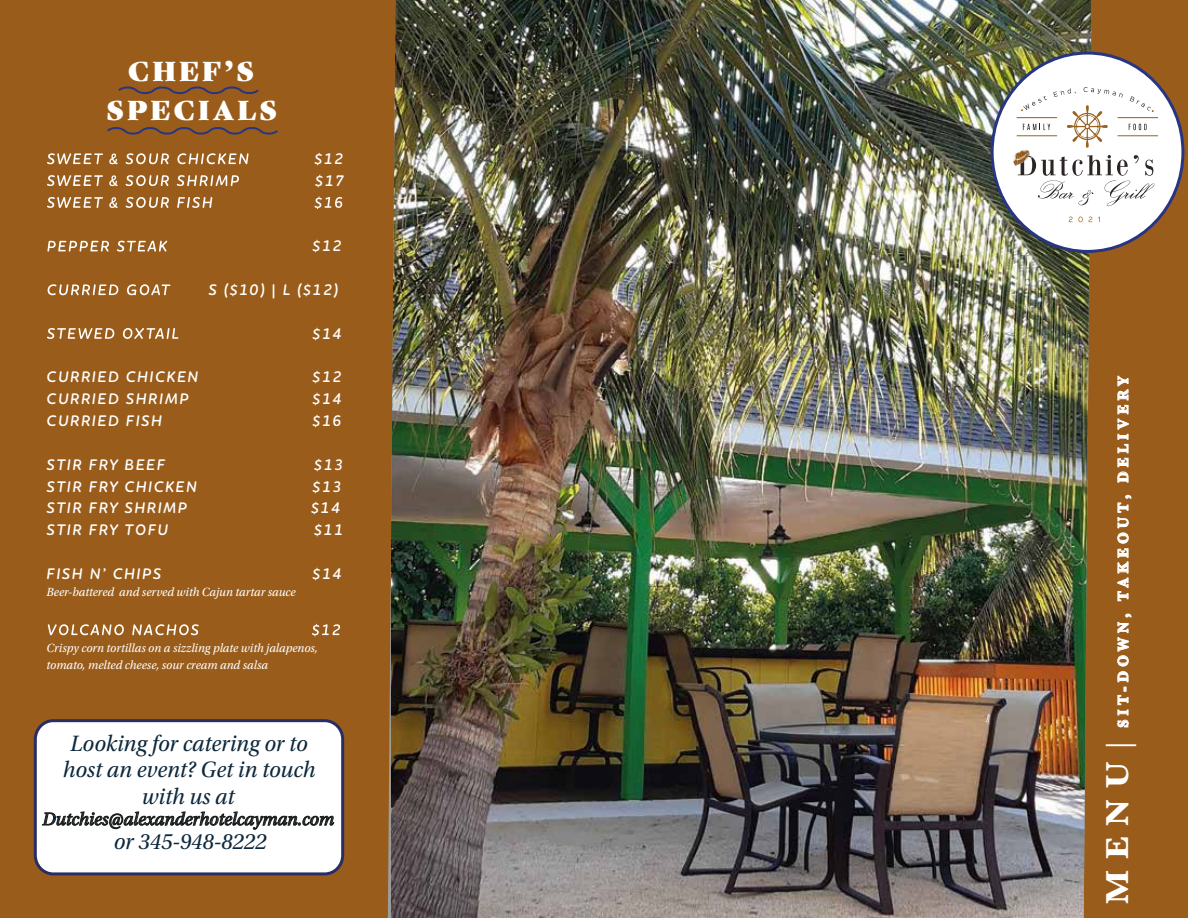
<style>
.page{position:relative;width:1188px;height:918px;background:#995c1b}
.page>*{position:absolute;margin:0;border:0;box-sizing:border-box;transform-origin:0 0}
.t1{font:26.55px/39.3px "Gastromond";letter-spacing:.15em;color:#fff;text-align:center;scale:.96 1}
.t2{font:italic 23.4px/26.5px "Utopia Std";color:#0d283b;text-align:center;scale:.96 1}
.t3{font:italic 18.75px "Utopia Std";color:#0d283b;scale:.96 1}
.t4{font:italic 600 15.6px/21.9px "Houschka Rounded";letter-spacing:.115em;color:#fff;scale:.96 1}
.t5{font:700 15.3px "Baskerville";letter-spacing:.305em;color:#fff;scale:.92 1}
.t6{font:italic 12.45px/17.1px "Utopia Std";color:#fff;scale:.96 1}
.s1{font-size:33px}
.s2{font-weight:400;font-size:33px}
</style>
<div class="page">
<svg style="left:47px;top:153px;width:202px;height:11px"></svg>
<svg style="left:47px;top:175px;width:192px;height:11px"></svg>
<svg style="left:47px;top:196px;width:295px;height:13px"></svg>
<svg style="left:47px;top:241px;width:120px;height:11px"></svg>
<svg style="left:48px;top:284px;width:122px;height:11px"></svg>
<svg style="left:47px;top:328px;width:131px;height:11px"></svg>
<svg style="left:48px;top:624px;width:292px;height:12px"></svg>
<svg style="left:1117px;top:613px;width:15px;height:115px"></svg>
<svg style="left:1117px;top:495px;width:15px;height:107px"></svg>
<svg style="left:1117px;top:375px;width:12px;height:108px"></svg>
<svg style="left:118px;top:86px;width:141px;height:8px"></svg>
<svg style="left:107px;top:127px;width:171px;height:8px"></svg>
<div style="left:35px;top:721px;width:308px;height:153px;background:#fff;border-radius:18px"></div>
<div style="left:34px;top:719px;width:310px;height:156px;border:3px solid #282d64;border-radius:18px"></div>
<svg style="left:42px;top:811px;width:292px;height:19px"></svg>
<img style="left:391px;top:0;width:700px;height:918px">
<div style="left:992px;top:53px;width:191px;height:198px;background:#fff;border-radius:50%"></div>
<hr style="left:1118px;top:135px;width:40px;height:1px;background:#9a601d">
<hr style="left:1118px;top:117px;width:40px;height:1px;background:#9a601d">
<svg style="left:1069px;top:217px;width:14px;height:5px"></svg>
<svg style="left:1013px;top:87px;width:141px;height:119px"></svg>
<img style="left:1018px;top:155px;width:14px;height:10px">
<img style="left:1018px;top:156px;width:14px;height:8px">
<h1 class="t1" style="left:107px;top:49px;width:178px">CHEF’S<br>SPECIALS</h1>
<p class="t4" style="left:314px;top:148px;width:33px">$12 $17</p>
<p class="t4" style="left:313px;top:235px;width:32px">$12</p>
<p class="t4" style="left:209px;top:279px;width:137px">S ($10) | L ($12)</p>
<p class="t4" style="left:313px;top:322px;width:32px">$14</p>
<p class="t4" style="left:47px;top:366px;width:159px">CURRIED CHICKEN</p>
<p class="t4" style="left:313px;top:366px;width:32px">$12</p>
<p class="t4" style="left:47px;top:388px;width:149px">CURRIED SHRIMP</p>
<p class="t4" style="left:313px;top:388px;width:32px">$14</p>
<p class="t4" style="left:47px;top:410px;width:122px">CURRIED FISH</p>
<p class="t4" style="left:313px;top:410px;width:32px">$16</p>
<p class="t4" style="left:47px;top:453px;width:125px">STIR FRY BEEF</p>
<p class="t4" style="left:314px;top:453px;width:32px">$13</p>
<p class="t4" style="left:47px;top:475px;width:158px">STIR FRY CHICKEN</p>
<p class="t4" style="left:313px;top:475px;width:32px">$13</p>
<p class="t4" style="left:47px;top:497px;width:148px">STIR FRY SHRIMP</p>
<p class="t4" style="left:311px;top:497px;width:32px">$14</p>
<p class="t4" style="left:47px;top:519px;width:128px">STIR FRY TOFU</p>
<p class="t4" style="left:314px;top:519px;width:32px">$11</p>
<p class="t4" style="left:47px;top:562px;width:121px">FISH N’ CHIPS</p>
<p class="t4" style="left:313px;top:562px;width:32px">$14</p>
<p class="t6" style="left:47px;top:584px;width:261px">Beer-battered and served with Cajun tartar sauce</p>
<p class="t6" style="left:47px;top:640px;width:284px">Crispy corn tortillas on a sizzling plate with jalapenos, tomato, melted cheese, sour cream and salsa</p>
<h2 class="t2" style="left:63px;top:730px;width:264px">Looking for catering or to host an event? Get in touch with us at</h2>
<p class="t3" style="left:42px;top:809px;width:305px">Dutchies@alexanderhotelcayman.com</p>
<h2 class="t2" style="left:114px;top:829px;width:160px">or 345-948-8222</h2>
<p class="t5" style="left:1112px;top:904px;width:576px;rotate:-90deg"><span class="s1">MENU</span><span class="s2">|</span> SIT-DOWN, TAKEOUT, DELIVERY</p>
</div>
